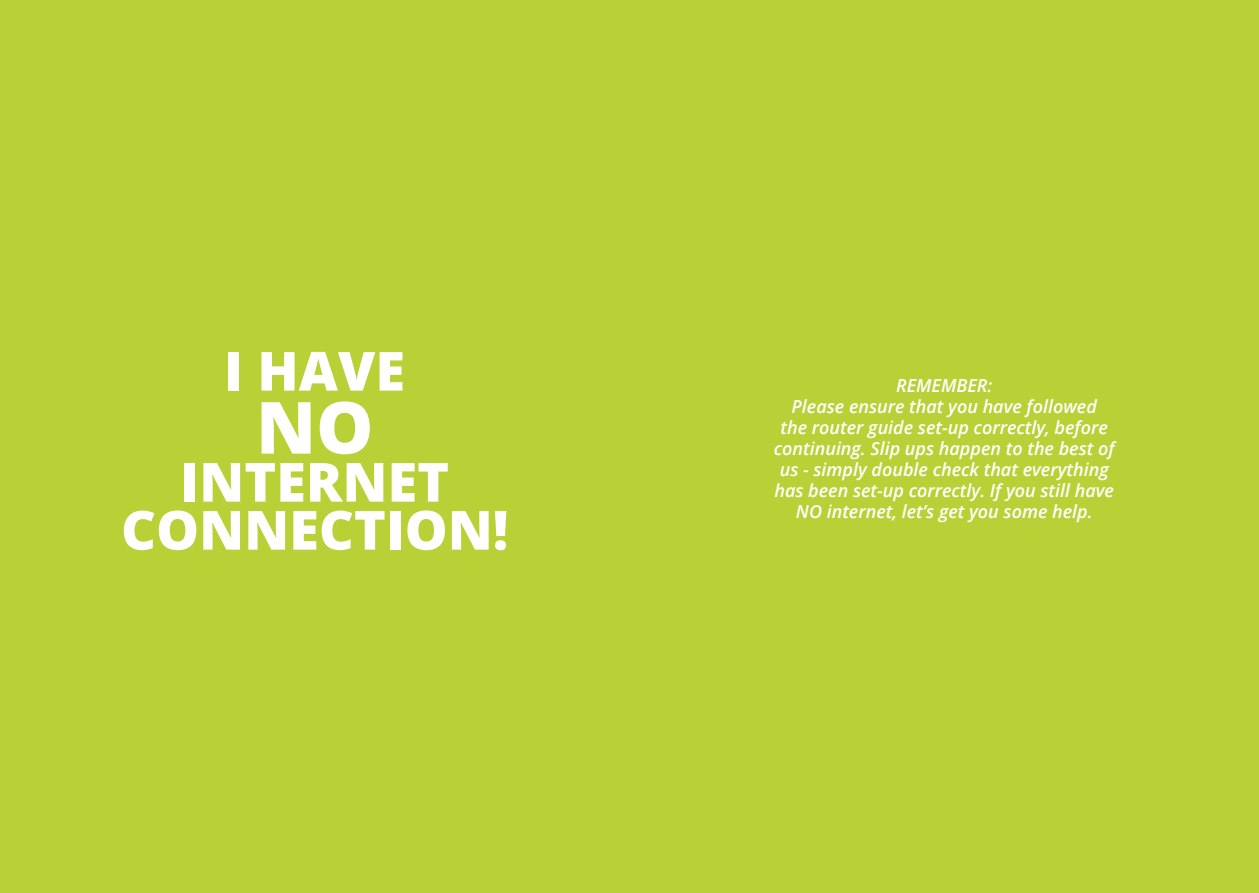
<style>
.page{position:relative;width:1259px;height:893px;background:#b9d136}
.page>*{position:absolute;margin:0;border:0;box-sizing:border-box;transform-origin:0 0}
.t1{font:800 72px "Open Sans";color:#fff}
.t2{font:800 54px "Open Sans";color:#fff}
.t3{font:italic 600 18px/21px "Open Sans";color:#fff;text-align:center}
</style>
<div class="page">
<h2 class="t2" style="left:224px;top:330px;width:110px">I HAVE</h2>
<h1 class="t1" style="left:256px;top:373px;width:56px">NO</h1>
<h2 class="t2" style="left:180px;top:441px;width:34px">INTERNET</h2>
<h2 class="t2" style="left:121px;top:489px;width:38px">CONNECTION</h2>
<h2 class="t2" style="left:493px;top:489px;width:17px">!</h2>
<p class="t3" style="left:774px;top:375px;width:342px">REMEMBER:<br>Please ensure that you have followed<br>the router guide set-up correctly, before continuing. Slip ups happen to the best of us - simply double check that everything has been set-up correctly. If you still have NO internet, let’s get you some help.</p>
</div>
